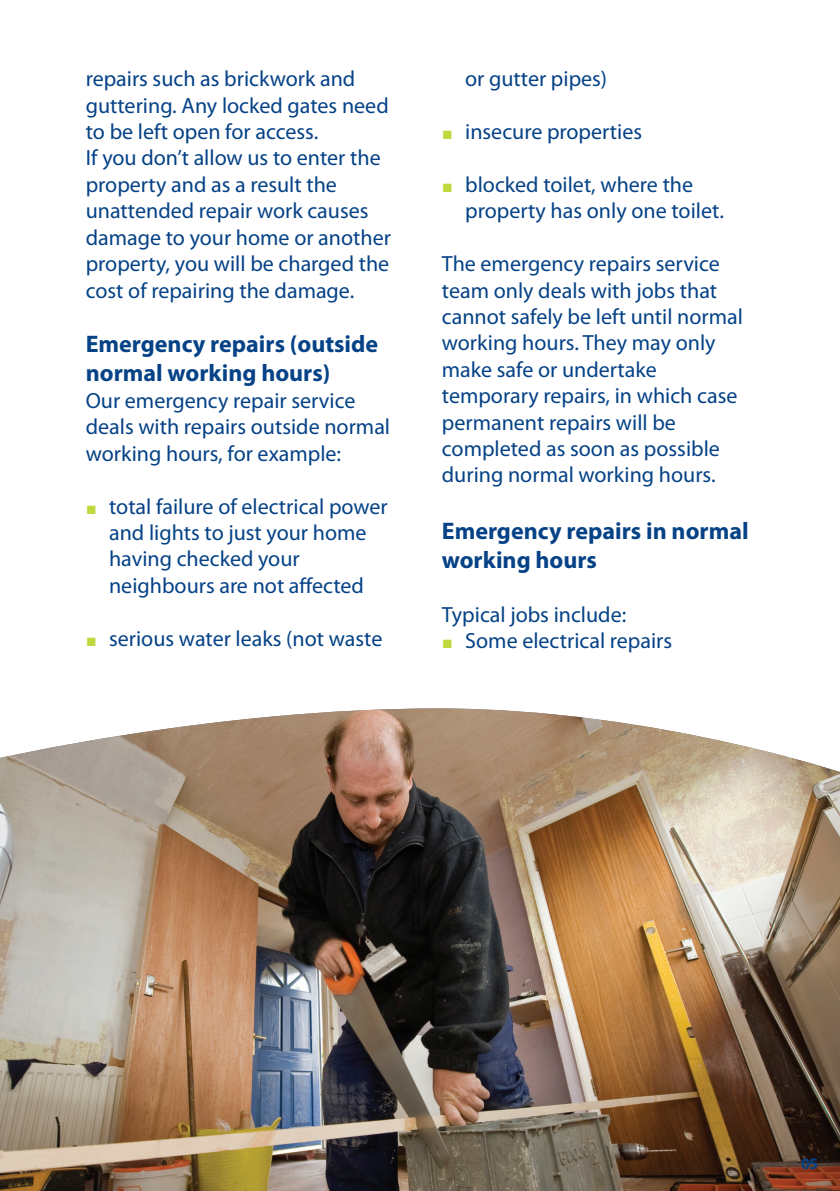
<style>
.page{position:relative;width:840px;height:1191px;background:#fff}
.page>*{position:absolute;margin:0;border:0;box-sizing:border-box;transform-origin:0 0}
.t1{font:700 24px/28.8px "Myriad Pro";color:#054286}
.t2{font:22px/26.4px "Myriad Pro";color:#054286}
.t3{font:700 16px "Myriad Pro";color:#054286}
.s1{color:#c2d83f}
</style>
<div class="page">
<img style="left:0;top:708px;width:839px;height:483px">
<p class="t2" style="left:86px;top:67px;width:306px">repairs such as brickwork and guttering. Any locked gates need to be left open for access.<br>If you don’t allow us to enter the property and as a result the unattended repair work causes damage to your home or another property, you will be charged the cost of repairing the damage.</p>
<p class="t1" style="left:86px;top:331px;width:294px">Emergency repairs (outside normal working hours)</p>
<p class="t2" style="left:86px;top:389px;width:306px">Our emergency repair service deals with repairs outside normal working hours, for example:</p>
<p class="t2" style="left:109px;top:495px;width:280px;text-indent:-22px"><span class="s1">■</span> total failure of electrical power and lights to just your home having checked your neighbours are not affected</p>
<p class="t2" style="left:87px;top:627px;width:297px"><span class="s1">■</span> serious water leaks (not waste</p>
<p class="t2" style="left:465px;top:67px;width:143px">or gutter pipes)</p>
<p class="t2" style="left:442px;top:120px;width:201px"><span class="s1">■</span> insecure properties</p>
<p class="t2" style="left:465px;top:173px;width:260px;text-indent:-22px"><span class="s1">■</span> blocked toilet, where the property has only one toilet.</p>
<p class="t2" style="left:441px;top:252px;width:302px">The emergency repairs service team only deals with jobs that cannot safely be left until normal working hours. They may only make safe or undertake temporary repairs, in which case permanent repairs will be completed as soon as possible during normal working hours.</p>
<p class="t1" style="left:441px;top:518px;width:308px">Emergency repairs in normal working hours</p>
<p class="t2" style="left:441px;top:603px;width:186px">Typical jobs include:</p>
<p class="t2" style="left:442px;top:629px;width:230px"><span class="s1">■</span> Some electrical repairs</p>
<p class="t3" style="left:800px;top:1157px;width:18px">05</p>
</div>
